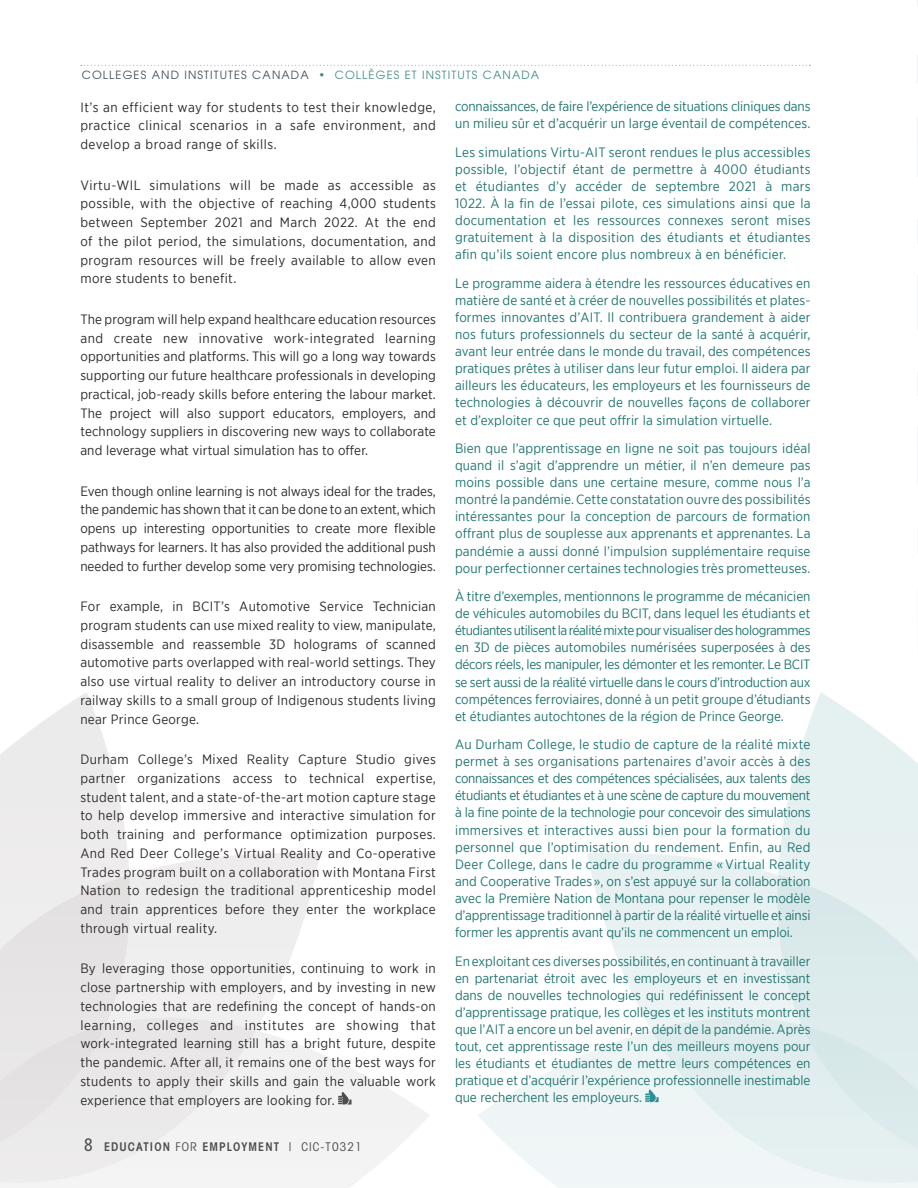
<style>
.page{position:relative;width:918px;height:1188px;background:#fff}
.page>*{position:absolute;margin:0;border:0;box-sizing:border-box;transform-origin:0 0}
.t1{font:13.5px/17.1px "Gotham Narrow";color:#227671;text-align:justify}
.t2{font:13.5px/18.8px "Gotham Narrow";letter-spacing:.02em;color:#302b2c;text-align:justify}
.t3{font:600 condensed 12px "Avant Garde";letter-spacing:.095em;color:#4d4d4f}
.t4{font:11.25px "Avant Garde";letter-spacing:.1em;color:#182d36}
.s1{color:#227671}
.s2{font-family:"Frutiger LT Std";font-weight:400;font-size:18px}
.s3{font-weight:400}
</style>
<div class="page">
<svg style="left:781px;top:692px;width:137px;height:149px;fill:#e5f0f1"></svg>
<svg style="left:587px;top:841px;width:331px;height:26px;fill:#e7f1f2"></svg>
<svg style="left:478px;top:867px;width:440px;height:321px;fill:#eaf3f3"></svg>
<svg style="left:0;top:692px;width:126px;height:149px;fill:#ecebeb"></svg>
<svg style="left:0;top:841px;width:320px;height:26px;fill:#eeecec"></svg>
<svg style="left:0;top:867px;width:429px;height:321px;fill:#f0efef"></svg>
<svg style="left:917px;top:0;width:1px;height:729px"></svg>
<svg style="left:338px;top:1092px;width:14px;height:13px"></svg>
<svg style="left:645px;top:1090px;width:14px;height:12px"></svg>
<svg style="left:81px;top:65px;width:729px;height:1px"></svg>
<p class="t4" style="left:82px;top:68px;width:459px">COLLEGES AND INSTITUTES CANADA <span class="s1">• COLLÈGES ET INSTITUTS CANADA</span></p>
<p class="t2" style="left:80px;top:97px;width:357px">It’s an efficient way for students to test their knowledge, practice clinical scenarios in a safe environment, and develop a broad range of skills.</p>
<p class="t2" style="left:80px;top:175px;width:357px">Virtu-WIL simulations will be made as accessible as possible, with the objective of reaching 4,000 students between September 2021 and March 2022. At the end of the pilot period, the simulations, documentation, and program resources will be freely available to allow even more students to benefit.</p>
<p class="t2" style="left:80px;top:309px;width:357px">The program will help expand healthcare education resources and create new innovative work-integrated learning opportunities and platforms. This will go a long way towards supporting our future healthcare professionals in developing practical, job-ready skills before entering the labour market.<br>The project will also support educators, employers, and technology suppliers in discovering new ways to collaborate and leverage what virtual simulation has to offer.</p>
<p class="t2" style="left:80px;top:481px;width:357px">Even though online learning is not always ideal for the trades, the pandemic has shown that it can be done to an extent, which opens up interesting opportunities to create more flexible pathways for learners. It has also provided the additional push needed to further develop some very promising technologies.</p>
<p class="t2" style="left:80px;top:597px;width:357px">For example, in BCIT’s Automotive Service Technician program students can use mixed reality to view, manipulate, disassemble and reassemble 3D holograms of scanned automotive parts overlapped with real-world settings. They also use virtual reality to deliver an introductory course in railway skills to a small group of Indigenous students living near Prince George.</p>
<p class="t2" style="left:80px;top:750px;width:357px">Durham College’s Mixed Reality Capture Studio gives partner organizations access to technical expertise, student talent, and a state-of-the-art motion capture stage to help develop immersive and interactive simulation for both training and performance optimization purposes.<br>And Red Deer College’s Virtual Reality and Co-operative Trades program built on a collaboration with Montana First Nation to redesign the traditional apprenticeship model and train apprentices before they enter the workplace through virtual reality.</p>
<p class="t2" style="left:80px;top:959px;width:357px">By leveraging those opportunities, continuing to work in close partnership with employers, and by investing in new technologies that are redefining the concept of hands-on learning, colleges and institutes are showing that work-integrated learning still has a bright future, despite the pandemic. After all, it remains one of the best ways for students to apply their skills and gain the valuable work experience that employers are looking for.</p>
<p class="t3" style="left:84px;top:1139px;width:279px"><span class="s2">8</span> EDUCATION <span class="s3">FOR</span> EMPLOYMENT <span class="s3">| CIC-T0321</span></p>
<p class="t1" style="left:455px;top:98px;width:357px">connaissances, de faire l’expérience de situations cliniques dans un milieu sûr et d’acquérir un large éventail de compétences.</p>
<p class="t1" style="left:455px;top:143px;width:357px">Les simulations Virtu-AIT seront rendues le plus accessibles possible, l’objectif étant de permettre à 4000 étudiants et étudiantes d’y accéder de septembre 2021 à mars 1022. À la fin de l’essai pilote, ces simulations ainsi que la documentation et les ressources connexes seront mises gratuitement à la disposition des étudiants et étudiantes afin qu’ils soient encore plus nombreux à en bénéficier.</p>
<p class="t1" style="left:455px;top:274px;width:357px">Le programme aidera à étendre les ressources éducatives en matière de santé et à créer de nouvelles possibilités et plates&shy;formes innovantes d’AIT. Il contribuera grandement à aider nos futurs professionnels du secteur de la santé à acquérir, avant leur entrée dans le monde du travail, des compétences pratiques prêtes à utiliser dans leur futur emploi. Il aidera par ailleurs les éducateurs, les employeurs et les fournisseurs de technologies à découvrir de nouvelles façons de collaborer et d’exploiter ce que peut offrir la simulation virtuelle.</p>
<p class="t1" style="left:455px;top:439px;width:357px">Bien que l’apprentissage en ligne ne soit pas toujours idéal quand il s’agit d’apprendre un métier, il n’en demeure pas moins possible dans une certaine mesure, comme nous l’a montré la pandémie. Cette constatation ouvre des possibilités intéressantes pour la conception de parcours de formation offrant plus de souplesse aux apprenants et apprenantes. La pandémie a aussi donné l’impulsion supplémentaire requise pour perfectionner certaines technologies très prometteuses.</p>
<p class="t1" style="left:455px;top:587px;width:357px">À titre d’exemples, mentionnons le programme de mécanicien de véhicules automobiles du BCIT, dans lequel les étudiants et étudiantes utilisent la réalité mixte pour visualiser des hologrammes en 3D de pièces automobiles numérisées superposées à des décors réels, les manipuler, les démonter et les remonter. Le BCIT se sert aussi de la réalité virtuelle dans le cours d’introduction aux compétences ferroviaires, donné à un petit groupe d’étudiants et étudiantes autochtones de la région de Prince George.</p>
<p class="t1" style="left:455px;top:736px;width:357px">Au Durham College, le studio de capture de la réalité mixte permet à ses organisations partenaires d’avoir accès à des connaissances et des compétences spécialisées, aux talents des étudiants et étudiantes et à une scène de capture du mouvement à la fine pointe de la technologie pour concevoir des simulations immersives et interactives aussi bien pour la formation du personnel que l’optimisation du rendement. Enfin, au Red Deer College, dans le cadre du programme « Virtual Reality and Cooperative Trades », on s’est appuyé sur la collaboration avec la Première Nation de Montana pour repenser le modèle d’apprentissage traditionnel à partir de la réalité virtuelle et ainsi former les apprentis avant qu’ils ne commencent un emploi.</p>
<p class="t1" style="left:455px;top:952px;width:357px">En exploitant ces diverses possibilités, en continuant à travailler en partenariat étroit avec les employeurs et en investissant dans de nouvelles technologies qui redéfinissent le concept d’apprentissage pratique, les collèges et les instituts montrent que l’AIT a encore un bel avenir, en dépit de la pandémie. Après tout, cet apprentissage reste l’un des meilleurs moyens pour les étudiants et étudiantes de mettre leurs compétences en pratique et d’acquérir l’expérience professionnelle inestimable que recherchent les employeurs.</p>
</div>
